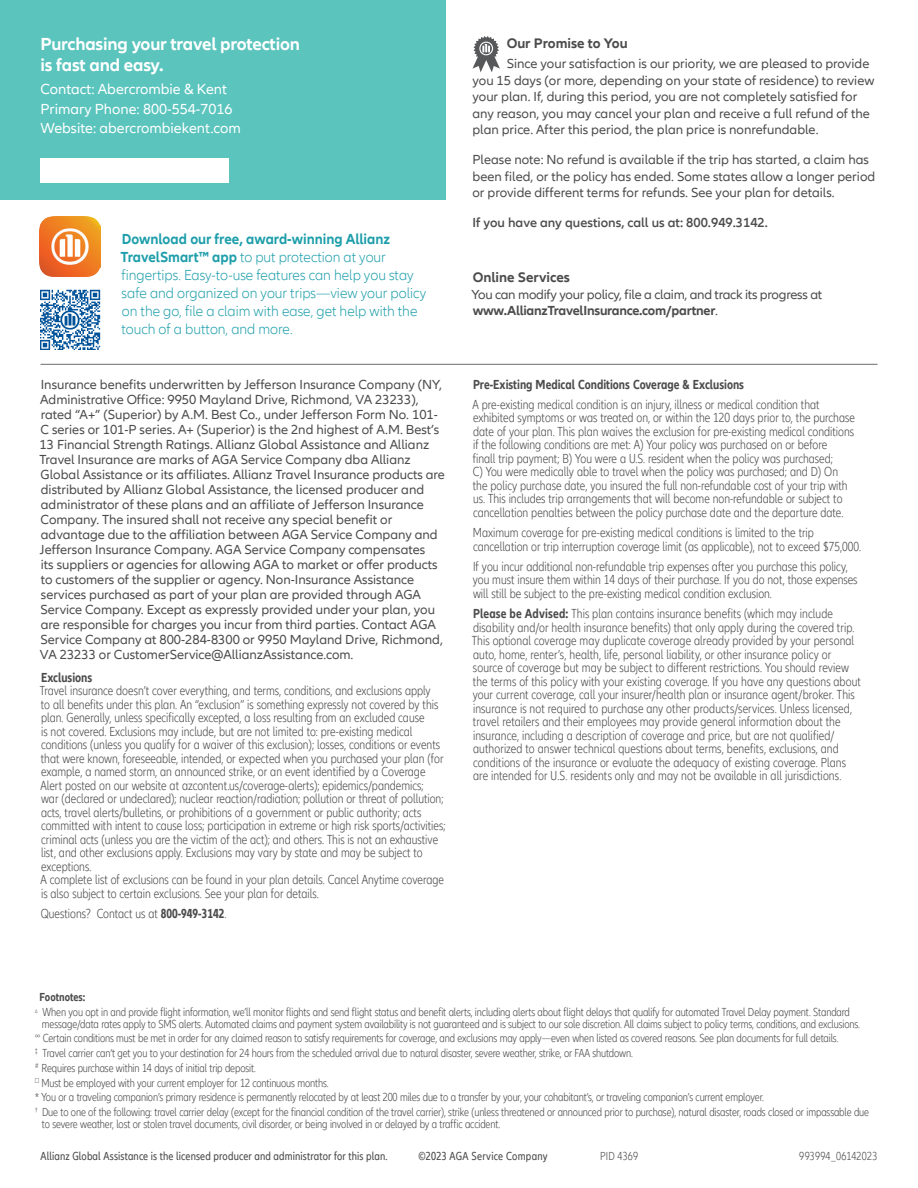
<style>
.page{position:relative;width:918px;height:1188px;background:#fff}
.page>*{position:absolute;margin:0;border:0;box-sizing:border-box;transform-origin:0 0}
.t1{font:700 18px/21px "Allianz Neo";letter-spacing:-.01em;color:#fff}
.t2{font:300 15px/18px "Allianz Neo";color:#1d9eaa;scale:.95 1}
.Contact_Info_11_75_15{font:15px/19.5px "Allianz Neo";color:#fff}
.Subhead_4_11_5_10{font:700 14.25px "Allianz Neo";color:#4d4c4c}
.Back_Copy_10_11_25{font:300 condensed 13.5px/13.5px "Allianz Neo";color:#4d4c4c}
.t3{font:13.5px/15px "Allianz Neo";color:#4d4c4c}
.t4{font:13.5px/16.5px "Allianz Neo";letter-spacing:-.02em;color:#4d4c4c}
.t5{font:700 condensed 13.5px "Allianz Neo";color:#4d4c4c}
.t6{font:600 13.5px "Allianz Neo";color:#4d4c4c}
.Guarantee_10_11_5{font:300 condensed 12px/12px "Allianz Neo";letter-spacing:-.01em;color:#4d4c4c}
.Guarantee_10_11_5-2{font:condensed 12px "Allianz Neo";letter-spacing:.01em;color:#4d4c4c}
.Guarantee_10_11_5-3{font:300 condensed 12px "Allianz Neo";letter-spacing:.015em;color:#4d4c4c}
.t7{font:700 condensed 12px "Allianz Neo";color:#4d4c4c}
.t8{font:300 condensed 5.25px "Allianz Neo";color:#4d4c4c}
.s1{font-weight:700}
</style>
<div class="page">
<div style="left:0;top:0;width:446px;height:200px;background:#5ac4bd"></div>
<div style="left:40px;top:159px;width:190px;height:24px;background:#fff"></div>
<svg style="left:472px;top:36px;width:28px;height:36px"></svg>
<hr style="left:40px;top:364px;width:838px;height:1px;background:#6c6d70">
<img style="left:40px;top:216px;width:60px;height:61px">
<img style="left:40px;top:290px;width:60px;height:60px">
<p class="t1" style="left:40px;top:34px;width:261px">Purchasing your travel protection is fast and easy.</p>
<p class="Contact_Info_11_75_15" style="left:40px;top:80px;width:202px">Contact: Abercrombie &amp; Kent<br>Primary Phone: 800-554-7016<br>Website: abercrombiekent.com</p>
<p class="t2" style="left:121px;top:231px;width:323px"><span class="s1">Download our free, award-winning Allianz TravelSmart™ app</span> to put protection at your fingertips. Easy-to-use features can help you stay safe and organized on your trips—view your policy on the go, file a claim with ease, get help with the touch of a button, and more.</p>
<p class="t3" style="left:39px;top:377px;width:407px">Insurance benefits underwritten by Jefferson Insurance Company (NY, Administrative Office: 9950 Mayland Drive, Richmond, VA 23233), rated “A+” (Superior) by A.M. Best Co., under Jefferson Form No. 101- C series or 101-P series. A+ (Superior) is the 2nd highest of A.M. Best’s 13 Financial Strength Ratings. Allianz Global Assistance and Allianz Travel Insurance are marks of AGA Service Company dba Allianz Global Assistance or its affiliates. Allianz Travel Insurance products are distributed by Allianz Global Assistance, the licensed producer and administrator of these plans and an affiliate of Jefferson Insurance Company. The insured shall not receive any special benefit or advantage due to the affiliation between AGA Service Company and Jefferson Insurance Company. AGA Service Company compensates<br>its suppliers or agencies for allowing AGA to market or offer products to customers of the supplier or agency. Non-Insurance Assistance services purchased as part of your plan are provided through AGA Service Company. Except as expressly provided under your plan, you are responsible for charges you incur from third parties. Contact AGA Service Company at 800-284-8300 or 9950 Mayland Drive, Richmond, VA 23233 or CustomerService@AllianzAssistance.com.</p>
<p class="t5" style="left:41px;top:669px;width:53px">Exclusions</p>
<p class="Back_Copy_10_11_25" style="left:40px;top:684px;width:407px">Travel insurance doesn’t cover everything, and terms, conditions, and exclusions apply<br>to all benefits under this plan. An “exclusion” is something expressly not covered by this plan. Generally, unless specifically excepted, a loss resulting from an excluded cause<br>is not covered. Exclusions may include, but are not limited to: pre-existing medical conditions (unless you qualify for a waiver of this exclusion); losses, conditions or events that were known, foreseeable, intended, or expected when you purchased your plan (for example, a named storm, an announced strike, or an event identified by a Coverage Alert posted on our website at azcontent.us/coverage-alerts); epidemics/pandemics;<br>war (declared or undeclared); nuclear reaction/radiation; pollution or threat of pollution; acts, travel alerts/bulletins, or prohibitions of a government or public authority; acts committed with intent to cause loss; participation in extreme or high risk sports/activities; criminal acts (unless you are the victim of the act); and others. This is not an exhaustive list, and other exclusions apply. Exclusions may vary by state and may be subject to exceptions.<br>A complete list of exclusions can be found in your plan details. Cancel Anytime coverage is also subject to certain exclusions. See your plan for details.</p>
<p class="Back_Copy_10_11_25" style="left:41px;top:907px;width:187px">Questions? Contact us at <span class="s1">800-949-3142</span>.</p>
<p class="Subhead_4_11_5_10" style="left:507px;top:35px;width:122px">Our Promise to You</p>
<p class="t3" style="left:472px;top:56px;width:403px;line-height:16.5px;text-indent:34px">Since your satisfaction is our priority, we are pleased to provide you 15 days (or more, depending on your state of residence) to review your plan. If, during this period, you are not completely satisfied for any reason, you may cancel your plan and receive a full refund of the plan price. After this period, the plan price is nonrefundable.</p>
<p class="t3" style="left:472px;top:152px;width:404px;line-height:16.5px">Please note: No refund is available if the trip has started, a claim has been filed, or the policy has ended. Some states allow a longer period or provide different terms for refunds. See your plan for details.</p>
<p class="t6" style="left:472px;top:215px;width:297px">If you have any questions, call us at: 800.949.3142.</p>
<p class="Subhead_4_11_5_10" style="left:473px;top:269px;width:99px">Online Services</p>
<p class="t4" style="left:472px;top:287px;width:352px">You can modify your policy, file a claim, and track its progress at <span class="s1">www.AllianzTravelInsurance.com/partner</span>.</p>
<p class="t5" style="left:473px;top:376px;width:272px">Pre-Existing Medical Conditions Coverage &amp; Exclusions</p>
<p class="Back_Copy_10_11_25" style="left:473px;top:398px;width:384px">A pre-existing medical condition is an injury, illness or medical condition that exhibited symptoms or was treated on, or within the 120 days prior to, the purchase date of your plan. This plan waives the exclusion for pre-existing medical conditions if the following conditions are met: A) Your policy was purchased on or before<br>finall trip payment; B) You were a U.S. resident when the policy was purchased;<br>C) You were medically able to travel when the policy was purchased; and D) On the policy purchase date, you insured the full non-refundable cost of your trip with us. This includes trip arrangements that will become non-refundable or subject to cancellation penalties between the policy purchase date and the departure date.</p>
<p class="Back_Copy_10_11_25" style="left:473px;top:526px;width:390px">Maximum coverage for pre-existing medical conditions is limited to the trip cancellation or trip interruption coverage limit (as applicable), not to exceed $75,000.</p>
<p class="Back_Copy_10_11_25" style="left:473px;top:560px;width:386px">If you incur additional non-refundable trip expenses after you purchase this policy, you must insure them within 14 days of their purchase. If you do not, those expenses will still be subject to the pre-existing medical condition exclusion.</p>
<p class="Back_Copy_10_11_25" style="left:472px;top:607px;width:391px"><span class="s1">Please be Advised:</span> This plan contains insurance benefits (which may include disability and/or health insurance benefits) that only apply during the covered trip.<br>This optional coverage may duplicate coverage already provided by your personal auto, home, renter’s, health, life, personal liability, or other insurance policy or source of coverage but may be subject to different restrictions. You should review the terms of this policy with your existing coverage. If you have any questions about your current coverage, call your insurer/health plan or insurance agent/broker. This insurance is not required to purchase any other products/services. Unless licensed, travel retailers and their employees may provide general information about the insurance, including a description of coverage and price, but are not qualified/ authorized to answer technical questions about terms, benefits, exclusions, and conditions of the insurance or evaluate the adequacy of existing coverage. Plans are intended for U.S. residents only and may not be available in all jurisdictions.</p>
<p class="t7" style="left:40px;top:990px;width:47px">Footnotes:</p>
<p class="t8" style="left:35px;top:1008px;width:4px">∆</p>
<p class="Guarantee_10_11_5" style="left:42px;top:1006px;width:820px">When you opt in and provide flight information, we’ll monitor flights and send flight status and benefit alerts, including alerts about flight delays that qualify for automated Travel Delay payment. Standard message/data rates apply to SMS alerts. Automated claims and payment system availability is not guaranteed and is subject to our sole discretion. All claims subject to policy terms, conditions, and exclusions.</p>
<p class="Guarantee_10_11_5" style="left:35px;top:1033px;width:805px"><sup>∞</sup> Certain conditions must be met in order for any claimed reason to satisfy requirements for coverage, and exclusions may apply—even when listed as covered reasons. See plan documents for full details.</p>
<p class="Guarantee_10_11_5" style="left:35px;top:1047px;width:599px"><sup>‡</sup> Travel carrier can‘t get you to your destination for 24 hours from the scheduled arrival due to natural disaster, severe weather, strike, or FAA shutdown.</p>
<p class="Guarantee_10_11_5" style="left:35px;top:1062px;width:222px"><sup>#</sup> Requires purchase within 14 days of initial trip deposit.</p>
<p class="Guarantee_10_11_5" style="left:35px;top:1077px;width:295px"><sup>☐</sup> Must be employed with your current employer for 12 continuous months.</p>
<p class="Guarantee_10_11_5" style="left:35px;top:1092px;width:730px">* You or a traveling companion’s primary residence is permanently relocated by at least 200 miles due to a transfer by your, your cohabitant’s, or traveling companion’s current employer.</p>
<p class="Guarantee_10_11_5" style="left:42px;top:1106px;width:829px;text-indent:-7px"><sup>†</sup> Due to one of the following: travel carrier delay (except for the financial condition of the travel carrier), strike (unless threatened or announced prior to purchase), natural disaster, roads closed or impassable due to severe weather, lost or stolen travel documents, civil disorder, or being involved in or delayed by a traffic accident.</p>
<p class="Guarantee_10_11_5-2" style="left:40px;top:1149px;width:349px">Allianz Global Assistance is the licensed producer and administrator for this plan.</p>
<p class="Guarantee_10_11_5-2" style="left:418px;top:1149px;width:131px">©2023 AGA Service Company</p>
<p class="Guarantee_10_11_5" style="left:600px;top:1150px;width:40px">PID 4369</p>
<p class="Guarantee_10_11_5-3" style="left:799px;top:1149px;width:80px">993994_06142023</p>
</div>
